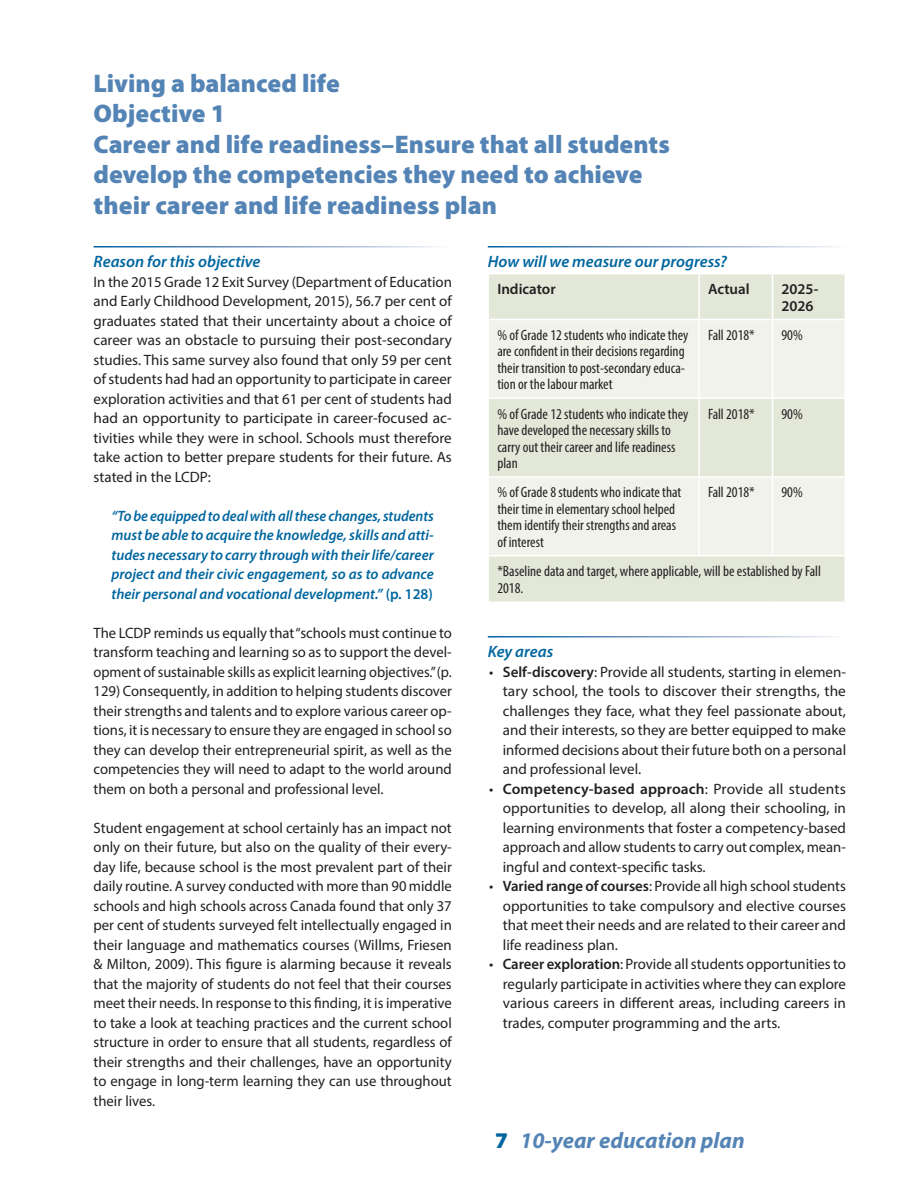
<style>
.page{position:relative;width:918px;height:1188px;background:#fff}
.page>*{position:absolute;margin:0;border:0;box-sizing:border-box;transform-origin:0 0}
.Heading_2{font:900 25.5px/30.6px "Myriad Pro";color:#5484b5}
.t1{font:italic 700 22.5px "Myriad Pro";color:#5484b5}
.Heading_3{font:italic 600 16.5px "Myriad Pro";color:#01669f}
.text{font:15px/19.5px "Myriad Pro";color:#231f20;text-align:justify}
.table_text{font:condensed 15px/16.5px "Myriad Pro";color:#231f20}
.quote{font:italic 600 15px/19.5px "Myriad Pro";color:#01669f;text-align:justify;scale:.95 1}
.table_text-2{font:600 15px/16.5px "Myriad Pro";color:#231f20}
.s1{font-style:normal}
.s2{font-weight:600}
.s3{font-weight:900;font-style:normal;color:#01669f}
</style>
<div class="page">
<div style="left:489px;top:274px;width:355px;height:328px;background:#e3e7d8"></div>
<svg style="left:489px;top:320px;width:355px;height:235px;background:#ecefe4"></svg>
<hr style="left:698px;top:274px;width:2px;height:45px;background:#fff">
<hr style="left:772px;top:274px;width:1px;height:45px;background:#fff">
<hr style="left:698px;top:320px;width:2px;height:78px;background:#fff">
<hr style="left:772px;top:320px;width:1px;height:78px;background:#fff">
<hr style="left:489px;top:398px;width:210px;height:1px;background:#fff">
<hr style="left:699px;top:398px;width:74px;height:1px;background:#fff">
<hr style="left:698px;top:399px;width:2px;height:77px;background:#fff">
<hr style="left:773px;top:398px;width:73px;height:1px;background:#fff">
<hr style="left:772px;top:399px;width:1px;height:77px;background:#fff">
<hr style="left:489px;top:476px;width:210px;height:2px;background:#fff">
<hr style="left:699px;top:476px;width:74px;height:2px;background:#fff">
<hr style="left:698px;top:478px;width:2px;height:77px;background:#fff">
<hr style="left:773px;top:476px;width:73px;height:2px;background:#fff">
<hr style="left:772px;top:478px;width:1px;height:77px;background:#fff">
<hr style="left:489px;top:555px;width:210px;height:1px;background:#fff">
<hr style="left:699px;top:555px;width:74px;height:1px;background:#fff">
<hr style="left:773px;top:555px;width:73px;height:1px;background:#fff">
<hr style="left:489px;top:319px;width:210px;height:1px;background:#fff">
<hr style="left:699px;top:319px;width:74px;height:1px;background:#fff">
<hr style="left:773px;top:319px;width:73px;height:1px;background:#fff">
<h2 class="Heading_2" style="left:94px;top:67px;width:578px">Living a balanced life<br>Objective 1<br>Career and life readiness–Ensure that all students develop the competencies they need to achieve their career and life readiness plan</h2>
<h3 class="Heading_3" style="left:94px;top:251px;width:168px">Reason for this objective</h3>
<p class="text" style="left:94px;top:271px;width:360px">In the 2015 Grade 12 Exit Survey (Department of Education and Early Childhood Development, 2015), 56.7 per cent of graduates stated that their uncertainty about a choice of career was an obstacle to pursuing their post-secondary studies. This same survey also found that only 59 per cent of students had had an opportunity to participate in career exploration activities and that 61 per cent of students had had an opportunity to participate in career-focused ac&shy;tivities while they were in school. Schools must therefore take action to better prepare students for their future. As stated in the LCDP:</p>
<p class="quote" style="left:112px;top:505px;width:341px">“To be equipped to deal with all these changes, students must be able to acquire the knowledge, skills and atti&shy;tudes necessary to carry through with their life/career project and their civic engagement, so as to advance their personal and vocational development.” <span class="s1">(p. 128)</span></p>
<p class="text" style="left:94px;top:622px;width:360px">The LCDP reminds us equally that “schools must continue to transform teaching and learning so as to support the devel&shy;opment of sustainable skills as explicit learning objectives.” (p.<br>129) Consequently, in addition to helping students discover their strengths and talents and to explore various career op&shy;tions, it is necessary to ensure they are engaged in school so they can develop their entrepreneurial spirit, as well as the competencies they will need to adapt to the world around them on both a personal and professional level.</p>
<p class="text" style="left:94px;top:817px;width:360px">Student engagement at school certainly has an impact not only on their future, but also on the quality of their every&shy;day life, because school is the most prevalent part of their daily routine. A survey conducted with more than 90 middle schools and high schools across Canada found that only 37 per cent of students surveyed felt intellectually engaged in their language and mathematics courses (Willms, Friesen &amp; Milton, 2009). This figure is alarming because it reveals that the majority of students do not feel that their courses meet their needs. In response to this finding, it is imperative to take a look at teaching practices and the current school structure in order to ensure that all students, regardless of their strengths and their challenges, have an opportunity to engage in long-term learning they can use throughout their lives.</p>
<h3 class="Heading_3" style="left:488px;top:251px;width:241px">How will we measure our progress?</h3>
<p class="table_text-2" style="left:497px;top:280px;width:60px">Indicator</p>
<p class="table_text-2" style="left:708px;top:280px;width:43px">Actual</p>
<p class="table_text-2" style="left:782px;top:280px;width:38px">2025-<br>2026</p>
<p class="table_text" style="left:497px;top:326px;width:193px">% of Grade 12 students who indicate they are confident in their decisions regarding their transition to post-secondary educa&shy;tion or the labour market</p>
<p class="table_text" style="left:708px;top:326px;width:48px">Fall 2018*</p>
<p class="table_text" style="left:782px;top:326px;width:23px">90%</p>
<p class="table_text" style="left:497px;top:405px;width:193px">% of Grade 12 students who indicate they have developed the necessary skills to carry out their career and life readiness plan</p>
<p class="table_text" style="left:708px;top:405px;width:48px">Fall 2018*</p>
<p class="table_text" style="left:782px;top:405px;width:23px">90%</p>
<p class="table_text" style="left:497px;top:484px;width:185px">% of Grade 8 students who indicate that their time in elementary school helped them identify their strengths and areas of interest</p>
<p class="table_text" style="left:708px;top:484px;width:48px">Fall 2018*</p>
<p class="table_text" style="left:782px;top:484px;width:23px">90%</p>
<p class="table_text" style="left:497px;top:563px;width:325px">*Baseline data and target, where applicable, will be established by Fall<br>2018.</p>
<h3 class="Heading_3" style="left:488px;top:641px;width:67px">Key areas</h3>
<p class="text" style="left:503px;top:661px;width:345px;text-indent:-14px">• <span class="s2">Self-discovery</span>: Provide all students, starting in elemen&shy;tary school, the tools to discover their strengths, the challenges they face, what they feel passionate about, and their interests, so they are better equipped to make informed decisions about their future both on a personal and professional level.</p>
<p class="text" style="left:503px;top:778px;width:345px;text-indent:-14px">• <span class="s2">Competency-based approach</span>: Provide all students opportunities to develop, all along their schooling, in learning environments that foster a competency-based approach and allow students to carry out complex, mean&shy;ingful and context-specific tasks.</p>
<p class="text" style="left:503px;top:876px;width:345px;text-indent:-14px">• <span class="s2">Varied range of courses</span>: Provide all high school students opportunities to take compulsory and elective courses that meet their needs and are related to their career and life readiness plan.</p>
<p class="text" style="left:503px;top:954px;width:345px;text-indent:-14px">• <span class="s2">Career exploration</span>: Provide all students opportunities to regularly participate in activities where they can explore various careers in different areas, including careers in trades, computer programming and the arts.</p>
<h2 class="t1" style="left:495px;top:1125px;width:251px"><span class="s3">7</span> 10-year education plan</h2>
</div>
